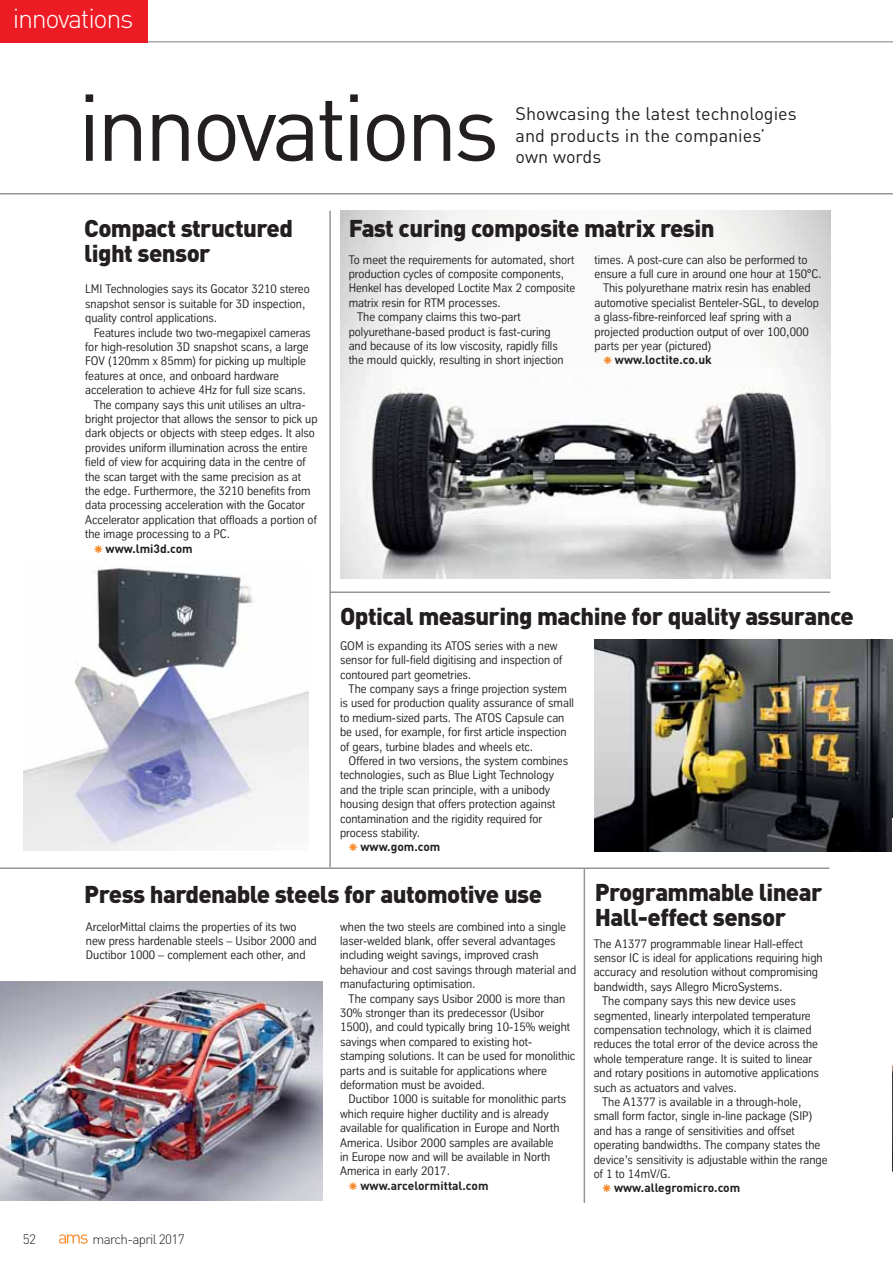
<style>
.page{position:relative;width:893px;height:1263px;background:#fff}
.page>*{position:absolute;margin:0;border:0;box-sizing:border-box;transform-origin:0 0}
.t1{font:93.15px "DIN";letter-spacing:-.05em;color:#231f20}
.t2{font:300 27px "DIN";letter-spacing:-.05em;color:#fff}
.t3{font:900 24px/25.5px "DIN";letter-spacing:-.025em;color:#231f20}
.t4{font:18px/21.6px "DIN";color:#231f20}
.t5{font:300 13.5px "DIN";letter-spacing:-.05em;color:#231f20}
.t6{font:12px/14.4px "TK Type";color:#231f20}
.t7{font:700 12px "DIN";color:#231f20}
</style>
<div class="page">
<img style="left:340px;top:211px;width:491px;height:367px">
<hr style="left:43px;top:41px;width:850px;height:2px;background:#a7a9ac">
<div style="left:0;top:0;width:148px;height:43px;background:#ed1c24"></div>
<hr style="left:0;top:193px;width:893px;height:1px;background:#939598">
<hr style="left:329px;top:211px;width:2px;height:656px;background:#939598">
<hr style="left:0;top:867px;width:829px;height:2px;background:#939598">
<hr style="left:330px;top:591px;width:500px;height:2px;background:#939598">
<svg style="left:59px;top:1234px;width:29px;height:10px"></svg>
<hr style="left:584px;top:868px;width:1px;height:335px;background:#939598">
<img style="left:0;top:982px;width:322px;height:218px">
<img style="left:594px;top:639px;width:299px;height:212px">
<img style="left:892px;top:819px;width:1px;height:444px">
<img style="left:23px;top:566px;width:285px;height:285px">
<svg style="left:604px;top:357px;width:8px;height:7px"></svg>
<h2 class="t2" style="left:13px;top:9px;width:122px">innovations</h2>
<h1 class="t1" style="left:78px;top:94px;width:423px">innovations</h1>
<h3 class="t4" style="left:516px;top:105px;width:283px">Showcasing the latest technologies and products in the companies’ own words</h3>
<h3 class="t3" style="left:84px;top:217px;width:210px">Compact structured light sensor</h3>
<p class="t6" style="left:85px;top:283px;width:226px">LMI Technologies says its Gocator 3210 stereo snapshot sensor is suitable for 3D inspection, quality control applications.</p>
<p class="t6" style="left:94px;top:326px;width:218px">Features include two two-megapixel cameras</p>
<p class="t6" style="left:85px;top:341px;width:225px">for high-resolution 3D snapshot scans, a large</p>
<p class="t6" style="left:85px;top:355px;width:222px">FOV (120mm x 85mm) for picking up multiple</p>
<p class="t6" style="left:85px;top:369px;width:195px">features at once, and onboard hardware</p>
<p class="t6" style="left:85px;top:384px;width:222px">acceleration to achieve 4Hz for full size scans.</p>
<p class="t6" style="left:94px;top:398px;width:213px">The company says this unit utilises an ultra-</p>
<p class="t6" style="left:85px;top:413px;width:234px">bright projector that allows the sensor to pick up</p>
<p class="t6" style="left:85px;top:427px;width:231px">dark objects or objects with steep edges. It also</p>
<p class="t6" style="left:85px;top:441px;width:224px">provides uniform illumination across the entire</p>
<p class="t6" style="left:85px;top:456px;width:222px">field of view for acquiring data in the centre of</p>
<p class="t6" style="left:85px;top:470px;width:217px">the scan target with the same precision as at</p>
<p class="t6" style="left:85px;top:485px;width:227px">the edge. Furthermore, the 3210 benefits from</p>
<p class="t6" style="left:85px;top:499px;width:221px">data processing acceleration with the Gocator</p>
<p class="t6" style="left:85px;top:513px;width:233px">Accelerator application that offloads a portion of</p>
<p class="t6" style="left:85px;top:528px;width:147px">the image processing to a PC.</p>
<p class="t7" style="left:106px;top:544px;width:89px">www.lmi3d.com</p>
<h3 class="t3" style="left:349px;top:218px;width:367px">Fast curing composite matrix resin</h3>
<p class="t6" style="left:349px;top:253px;width:227px">To meet the requirements for automated, short</p>
<p class="t6" style="left:349px;top:268px;width:217px">production cycles of composite components,</p>
<p class="t6" style="left:349px;top:282px;width:228px">Henkel has developed Loctite Max 2 composite</p>
<p class="t6" style="left:349px;top:296px;width:154px">matrix resin for RTM processes.</p>
<p class="t6" style="left:357px;top:311px;width:165px">The company claims this two-part</p>
<p class="t6" style="left:349px;top:325px;width:204px">polyurethane-based product is fast-curing</p>
<p class="t6" style="left:349px;top:340px;width:211px">and because of its low viscosity, rapidly fills</p>
<p class="t6" style="left:349px;top:354px;width:216px">the mould quickly, resulting in short injection</p>
<p class="t6" style="left:595px;top:253px;width:214px">times. A post-cure can also be performed to</p>
<p class="t6" style="left:595px;top:268px;width:229px">ensure a full cure in around one hour at 150°C.</p>
<p class="t6" style="left:603px;top:282px;width:209px">This polyurethane matrix resin has enabled</p>
<p class="t6" style="left:595px;top:296px;width:226px">automotive specialist Benteler-SGL, to develop</p>
<p class="t6" style="left:595px;top:311px;width:199px">a glass-fibre-reinforced leaf spring with a</p>
<p class="t6" style="left:595px;top:325px;width:216px">projected production output of over 100,000</p>
<p class="t6" style="left:595px;top:340px;width:118px">parts per year (pictured)</p>
<p class="t7" style="left:615px;top:356px;width:98px">www.loctite.co.uk</p>
<h3 class="t3" style="left:340px;top:605px;width:515px">Optical measuring machine for quality assurance</h3>
<p class="t6" style="left:340px;top:640px;width:224px">GOM is expanding its ATOS series with a new sensor for full-field digitising and inspection of contoured part geometries.</p>
<p class="t6" style="left:340px;top:683px;width:235px;text-indent:9px">The company says a fringe projection system is used for production quality assurance of small to medium-sized parts. The ATOS Capsule can be used, for example, for first article inspection of gears, turbine blades and wheels etc.</p>
<p class="t6" style="left:340px;top:755px;width:230px;text-indent:9px">Offered in two versions, the system combines technologies, such as Blue Light Technology and the triple scan principle, with a unibody housing design that offers protection against contamination and the rigidity required for process stability.</p>
<p class="t7" style="left:360px;top:843px;width:81px">www.gom.com</p>
<h3 class="t3" style="left:84px;top:883px;width:459px">Press hardenable steels for automotive use</h3>
<p class="t6" style="left:86px;top:920px;width:232px">ArcelorMittal claims the properties of its two new press hardenable steels – Usibor 2000 and<br>Ductibor 1000 – complement each other, and</p>
<p class="t6" style="left:340px;top:920px;width:238px">when the two steels are combined into a single laser-welded blank, offer several advantages including weight savings, improved crash behaviour and cost savings through material and manufacturing optimisation.</p>
<p class="t6" style="left:340px;top:992px;width:237px;text-indent:9px">The company says Usibor 2000 is more than 30% stronger than its predecessor (Usibor 1500), and could typically bring 10-15% weight savings when compared to existing hot&shy;stamping solutions. It can be used for monolithic parts and is suitable for applications where deformation must be avoided.</p>
<p class="t6" style="left:340px;top:1093px;width:228px;text-indent:9px">Ductibor 1000 is suitable for monolithic parts which require higher ductility and is already available for qualification in Europe and North America. Usibor 2000 samples are available<br>in Europe now and will be available in North America in early 2017.</p>
<p class="t7" style="left:360px;top:1181px;width:130px">www.arcelormittal.com</p>
<p class="t5" style="left:23px;top:1234px;width:15px">52</p>
<p class="t5" style="left:93px;top:1234px;width:94px">march-april 2017</p>
<h3 class="t3" style="left:595px;top:881px;width:229px">Programmable linear<br>Hall-effect sensor</h3>
<p class="t6" style="left:594px;top:937px;width:211px">The A1377 programmable linear Hall-effect</p>
<p class="t6" style="left:594px;top:952px;width:231px">sensor IC is ideal for applications requiring high</p>
<p class="t6" style="left:594px;top:966px;width:226px">accuracy and resolution without compromising</p>
<p class="t6" style="left:594px;top:981px;width:190px">bandwidth, says Allegro MicroSystems.</p>
<p class="t6" style="left:602px;top:995px;width:195px">The company says this new device uses</p>
<p class="t6" style="left:594px;top:1009px;width:219px">segmented, linearly interpolated temperature</p>
<p class="t6" style="left:594px;top:1024px;width:219px">compensation technology, which it is claimed</p>
<p class="t6" style="left:594px;top:1038px;width:226px">reduces the total error of the device across the</p>
<p class="t6" style="left:594px;top:1053px;width:220px">whole temperature range. It is suited to linear</p>
<p class="t6" style="left:594px;top:1067px;width:227px">and rotary positions in automotive applications</p>
<p class="t6" style="left:594px;top:1081px;width:145px">such as actuators and valves.</p>
<p class="t6" style="left:602px;top:1096px;width:201px">The A1377 is available in a through-hole,</p>
<p class="t6" style="left:594px;top:1110px;width:220px">small form factor, single in-line package (SIP)</p>
<p class="t6" style="left:594px;top:1125px;width:203px">and has a range of sensitivities and offset</p>
<p class="t6" style="left:594px;top:1139px;width:228px">operating bandwidths. The company states the</p>
<p class="t6" style="left:594px;top:1153px;width:235px">device’s sensitivity is adjustable within the range</p>
<p class="t6" style="left:594px;top:1168px;width:79px">of 1 to 14mV/G.</p>
<p class="t7" style="left:614px;top:1184px;width:128px">www.allegromicro.com</p>
</div>
